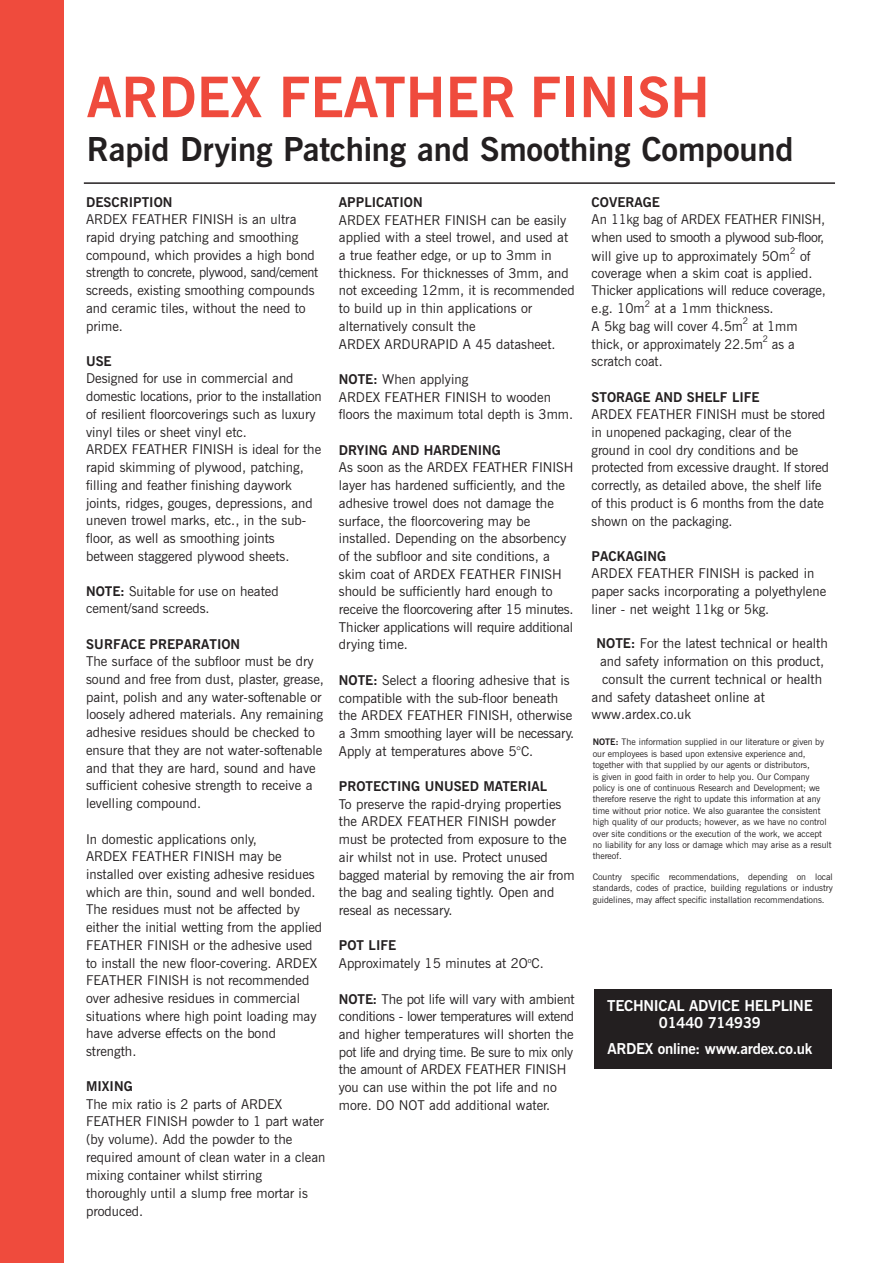
<style>
.page{position:relative;width:893px;height:1263px;background:#fff}
.page>*{position:absolute;margin:0;border:0;box-sizing:border-box;transform-origin:0 0}
.t1{font:700 55.65px "News Gothic BT";color:#ef4b3d}
.t2{font:700 33px "News Gothic BT";letter-spacing:-.005em;color:#231f20}
.t3{font:700 15px/16.5px "News Gothic BT";letter-spacing:-.02em;color:#fff;text-align:center}
.t4{font:13.5px/17.7px "News Gothic BT";color:#231f20}
.t5{font:700 13.5px "News Gothic BT";color:#231f20}
.t6{font:9px/11.4px "News Gothic BT";color:#231f20}
.s1{font-weight:700}
</style>
<div class="page">
<div style="left:594px;top:989px;width:238px;height:80px;background:#231f20"></div>
<div style="left:0;top:0;width:64px;height:1263px;background:#ef4b3d"></div>
<hr style="left:84px;top:182px;width:751px;height:2px;background:#231f20">
<h1 class="t1" style="left:87px;top:77px;width:624px">ARDEX FEATHER FINISH</h1>
<h2 class="t2" style="left:87px;top:137px;width:708px">Rapid Drying Patching and Smoothing Compound</h2>
<p class="t5" style="left:86px;top:197px;width:88px">DESCRIPTION</p>
<p class="t4" style="left:86px;top:212px;width:234px">ARDEX FEATHER FINISH is an ultra rapid drying patching and smoothing compound, which provides a high bond strength to concrete, plywood, sand/cement screeds, existing smoothing compounds and ceramic tiles, without the need to prime.</p>
<p class="t5" style="left:86px;top:356px;width:27px">USE</p>
<p class="t4" style="left:86px;top:371px;width:237px">Designed for use in commercial and domestic locations, prior to the installation of resilient floorcoverings such as luxury vinyl tiles or sheet vinyl etc.<br>ARDEX FEATHER FINISH is ideal for the rapid skimming of plywood, patching, filling and feather finishing daywork joints, ridges, gouges, depressions, and uneven trowel marks, etc., in the sub&shy;floor, as well as smoothing joints between staggered plywood sheets.</p>
<p class="t4" style="left:86px;top:582px;width:194px"><span class="s1">NOTE:</span> Suitable for use on heated cement/sand screeds.</p>
<p class="t5" style="left:86px;top:639px;width:156px">SURFACE PREPARATION</p>
<p class="t4" style="left:86px;top:654px;width:239px">The surface of the subfloor must be dry sound and free from dust, plaster, grease, paint, polish and any water-softenable or loosely adhered materials. Any remaining adhesive residues should be checked to ensure that they are not water-softenable and that they are hard, sound and have sufficient cohesive strength to receive a levelling compound.</p>
<p class="t4" style="left:86px;top:831px;width:238px">In domestic applications only,<br>ARDEX FEATHER FINISH may be installed over existing adhesive residues which are thin, sound and well bonded.<br>The residues must not be affected by either the initial wetting from the applied FEATHER FINISH or the adhesive used to install the new floor-covering. ARDEX FEATHER FINISH is not recommended over adhesive residues in commercial situations where high point loading may have adverse effects on the bond strength.</p>
<p class="t5" style="left:86px;top:1082px;width:48px">MIXING</p>
<p class="t4" style="left:86px;top:1096px;width:241px">The mix ratio is 2 parts of ARDEX<br>FEATHER FINISH powder to 1 part water (by volume). Add the powder to the required amount of clean water in a clean mixing container whilst stirring thoroughly until a slump free mortar is produced.</p>
<p class="t5" style="left:339px;top:197px;width:85px">APPLICATION</p>
<p class="t4" style="left:339px;top:212px;width:237px">ARDEX FEATHER FINISH can be easily applied with a steel trowel, and used at a true feather edge, or up to 3mm in thickness. For thicknesses of 3mm, and not exceeding 12mm, it is recommended to build up in thin applications or alternatively consult the<br>ARDEX ARDURAPID A 45 datasheet.</p>
<p class="t4" style="left:339px;top:371px;width:236px"><span class="s1">NOTE:</span> When applying<br>ARDEX FEATHER FINISH to wooden floors the maximum total depth is 3mm.</p>
<p class="t5" style="left:339px;top:445px;width:163px">DRYING AND HARDENING</p>
<p class="t4" style="left:339px;top:460px;width:236px">As soon as the ARDEX FEATHER FINISH layer has hardened sufficiently, and the adhesive trowel does not damage the surface, the floorcovering may be installed. Depending on the absorbency of the subfloor and site conditions, a skim coat of ARDEX FEATHER FINISH should be sufficiently hard enough to receive the floorcovering after 15 minutes.<br>Thicker applications will require additional drying time.</p>
<p class="t4" style="left:339px;top:672px;width:237px"><span class="s1">NOTE:</span> Select a flooring adhesive that is compatible with the sub-floor beneath the ARDEX FEATHER FINISH, otherwise a 3mm smoothing layer wiII be necessary.<br>Apply at temperatures above 5°C.</p>
<p class="t5" style="left:339px;top:781px;width:210px">PROTECTING UNUSED MATERIAL</p>
<p class="t4" style="left:339px;top:796px;width:237px">To preserve the rapid-drying properties the ARDEX FEATHER FINISH powder must be protected from exposure to the air whilst not in use. Protect unused bagged material by removing the air from the bag and sealing tightly. Open and reseal as necessary.</p>
<p class="t4" style="left:339px;top:938px;width:206px"><span class="s1">POT LIFE<br></span>Approximately 15 minutes at 2O<sup>o</sup>C.</p>
<p class="t4" style="left:339px;top:991px;width:237px"><span class="s1">NOTE:</span> The pot life will vary with ambient conditions - lower temperatures will extend and higher temperatures will shorten the pot life and drying time. Be sure to mix only the amount of ARDEX FEATHER FINISH you can use within the pot life and no more. DO NOT add additional water.</p>
<p class="t5" style="left:592px;top:197px;width:70px">COVERAGE</p>
<p class="t4" style="left:592px;top:211px;width:235px;line-height:18.3px;text-align:justify">An 11kg bag of ARDEX FEATHER FINISH, when used to smooth a plywood sub-floor, will give up to approximately 5Om</p>
<p class="t6" style="left:790px;top:246px;width:7px">2</p>
<p class="t4" style="left:592px;top:248px;width:236px;text-indent:208px">of coverage when a skim coat is applied.<br>Thicker applications will reduce coverage, e.g. 10m</p>
<p class="t6" style="left:645px;top:299px;width:7px">2</p>
<p class="t4" style="left:592px;top:301px;width:184px;text-indent:63px">at a 1mm thickness.<br>A 5kg bag will cover 4.5m</p>
<p class="t6" style="left:743px;top:316px;width:7px">2</p>
<p class="t4" style="left:592px;top:318px;width:208px;text-indent:161px">at 1mm thick, or approximately 22.5m</p>
<p class="t6" style="left:763px;top:334px;width:7px">2</p>
<p class="t4" style="left:772px;top:336px;width:24px">as a</p>
<p class="t4" style="left:592px;top:354px;width:73px">scratch coat.</p>
<p class="t5" style="left:592px;top:392px;width:170px">STORAGE AND SHELF LIFE</p>
<p class="t4" style="left:592px;top:406px;width:239px">ARDEX FEATHER FINISH must be stored in unopened packaging, clear of the ground in cool dry conditions and be protected from excessive draught. If stored correctly, as detailed above, the shelf life of this product is 6 months from the date shown on the packaging.</p>
<p class="t5" style="left:592px;top:551px;width:76px">PACKAGING</p>
<p class="t4" style="left:592px;top:566px;width:236px">ARDEX FEATHER FINISH is packed in paper sacks incorporating a polyethylene liner - net weight 11kg or 5kg.</p>
<p class="t4" style="left:597px;top:636px;width:233px"><span class="s1">NOTE:</span> For the latest technical or health</p>
<p class="t4" style="left:600px;top:654px;width:226px">and safety information on this product,</p>
<p class="t4" style="left:602px;top:671px;width:221px">consult the current technical or health</p>
<p class="t4" style="left:592px;top:689px;width:175px">and safety datasheet online at</p>
<p class="t4" style="left:592px;top:707px;width:101px">www.ardex.co.uk</p>
<p class="t6" style="left:593px;top:737px;width:240px"><span class="s1">NOTE:</span> The information supplied in our literature or given by our employees is based upon extensive experience and, together with that supplied by our agents or distributors,<br>is given in good faith in order to help you. Our Company policy is one of continuous Research and Development; we therefore reserve the right to update this information at any time without prior notice. We also guarantee the consistent high quality of our products; however, as we have no control over site conditions or the execution of the work, we accept no liability for any loss or damage which may arise as a result thereof.</p>
<p class="t6" style="left:593px;top:872px;width:242px;text-align:justify">Country specific recommendations, depending on local standards, codes of practice, building regulations or industry guidelines, may affect specific installation recommendations.</p>
<p class="t3" style="left:607px;top:999px;width:207px">TECHNICAL ADVICE HELPLINE<br>01440 714939</p>
<p class="t3" style="left:607px;top:1042px;width:207px">ARDEX online: www.ardex.co.uk</p>
</div>
